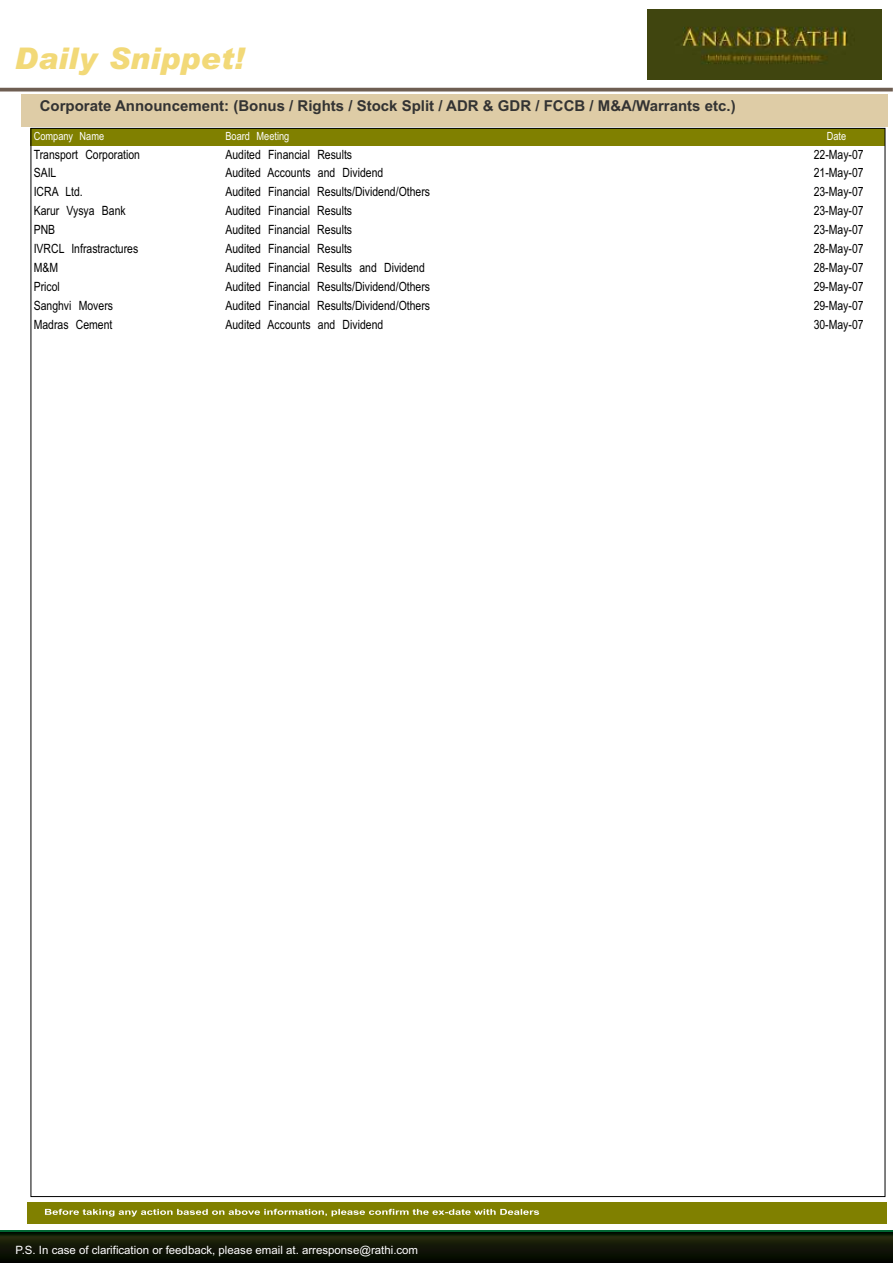
<style>
.page{position:relative;width:893px;height:1263px;background:#fff}
.page>*{position:absolute;margin:0;border:0;box-sizing:border-box;transform-origin:0 0}
.t1{font:italic 900 29.85px "Arial";letter-spacing:.005em;color:#f2d978}
.t2{font:700 15px "Arial";color:#333}
.t3{font:12.75px "Arial Narrow";color:#000}
.t4{font:11.4px "Arial";color:#fff}
.t5{font:11.25px "Arial Narrow";color:#fff}
</style>
<div class="page">
<div style="left:31px;top:129px;width:854px;height:17px;background:#808000"></div>
<div style="left:21px;top:94px;width:866px;height:32px;background:#decca6"></div>
<div style="left:27px;top:1202px;width:859px;height:22px;background:#808000"></div>
<svg style="left:45px;top:1209px;width:494px;height:7px"></svg>
<svg style="left:0;top:1231px;width:893px;height:32px;background:#0f1807"></svg>
<hr style="left:0;top:88px;width:893px;height:3px;background:#6e5e52">
<img style="left:647px;top:9px;width:234px;height:71px">
<h1 class="t1" style="left:15px;top:47px;width:231px">Daily Snippet!</h1>
<p class="t2" style="left:40px;top:100px;width:697px">Corporate Announcement: (Bonus / Rights / Stock Split / ADR &amp; GDR / FCCB / M&amp;A/Warrants etc.)</p>
<p class="t5" style="left:34px;top:132px;width:72px">Company Name</p>
<p class="t5" style="left:225px;top:132px;width:65px">Board Meeting</p>
<p class="t5" style="left:827px;top:132px;width:21px">Date</p>
<p class="t3" style="left:34px;top:149px;width:108px">Transport Corporation</p>
<p class="t3" style="left:225px;top:149px;width:128px">Audited Financial Results</p>
<p class="t3" style="left:814px;top:149px;width:51px">22-May-07</p>
<p class="t3" style="left:34px;top:168px;width:24px">SAIL</p>
<p class="t3" style="left:225px;top:168px;width:159px">Audited Accounts and Dividend</p>
<p class="t3" style="left:814px;top:168px;width:51px">21-May-07</p>
<p class="t3" style="left:34px;top:187px;width:51px">ICRA Ltd.</p>
<p class="t3" style="left:225px;top:187px;width:206px">Audited Financial Results/Dividend/Others</p>
<p class="t3" style="left:814px;top:187px;width:51px">23-May-07</p>
<p class="t3" style="left:34px;top:206px;width:94px">Karur Vysya Bank</p>
<p class="t3" style="left:225px;top:206px;width:128px">Audited Financial Results</p>
<p class="t3" style="left:814px;top:206px;width:51px">23-May-07</p>
<p class="t3" style="left:34px;top:225px;width:23px">PNB</p>
<p class="t3" style="left:225px;top:225px;width:128px">Audited Financial Results</p>
<p class="t3" style="left:814px;top:225px;width:51px">23-May-07</p>
<p class="t3" style="left:34px;top:244px;width:106px">IVRCL Infrastractures</p>
<p class="t3" style="left:225px;top:244px;width:128px">Audited Financial Results</p>
<p class="t3" style="left:814px;top:244px;width:51px">28-May-07</p>
<p class="t3" style="left:34px;top:263px;width:26px">M&amp;M</p>
<p class="t3" style="left:225px;top:263px;width:201px">Audited Financial Results and Dividend</p>
<p class="t3" style="left:814px;top:263px;width:51px">28-May-07</p>
<p class="t3" style="left:34px;top:282px;width:28px">Pricol</p>
<p class="t3" style="left:225px;top:282px;width:206px">Audited Financial Results/Dividend/Others</p>
<p class="t3" style="left:814px;top:282px;width:51px">29-May-07</p>
<p class="t3" style="left:34px;top:301px;width:81px">Sanghvi Movers</p>
<p class="t3" style="left:225px;top:301px;width:206px">Audited Financial Results/Dividend/Others</p>
<p class="t3" style="left:814px;top:301px;width:51px">29-May-07</p>
<p class="t3" style="left:34px;top:319px;width:80px">Madras Cement</p>
<p class="t3" style="left:225px;top:319px;width:159px">Audited Accounts and Dividend</p>
<p class="t3" style="left:814px;top:319px;width:51px">30-May-07</p>
<p class="t4" style="left:16px;top:1245px;width:404px">P.S. In case of clarification or feedback, please email at. arresponse@rathi.com</p>
</div>
